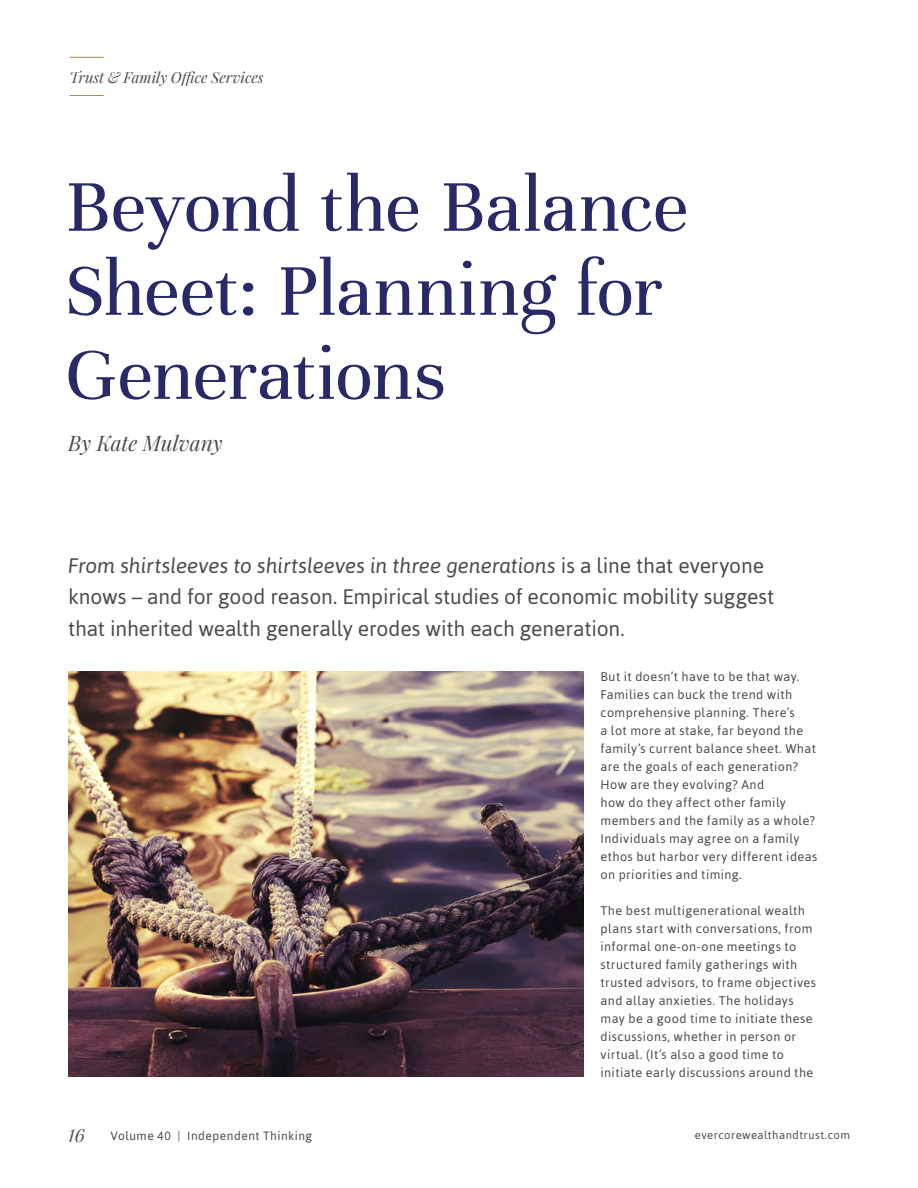
<style>
.page{position:relative;width:918px;height:1188px;background:#fff}
.page>*{position:absolute;margin:0;border:0;box-sizing:border-box;transform-origin:0 0}
.t1{font:79.5px/84px "Unna";letter-spacing:-.005em;color:#282a68}
.t2{font:21px/31.5px "Asap";letter-spacing:-.005em;color:#4d4d4f}
.t3{font:italic 21px "Playfair Display";letter-spacing:-.005em;color:#4d4d4f}
.t4{font:italic 18px "Playfair Display";color:#4d4d4f}
.t5{font:italic 15px "Playfair Display";color:#4d4d4f}
.t6{font:12.6px/18px "Asap";letter-spacing:.03em;color:#4d4d4f}
.t7{font:12px "Asap";letter-spacing:.04em;color:#4d4d4f}
.t8{font:11.25px "Asap";letter-spacing:.04em;color:#4d4d4f}
.s1{font-style:italic}
</style>
<div class="page">
<img style="left:68px;top:672px;width:516px;height:405px">
<hr style="left:70px;top:57px;width:34px;height:1px;background:#a28758">
<hr style="left:70px;top:95px;width:34px;height:1px;background:#a28758">
<p class="t5" style="left:70px;top:67px;width:195px">Trust &amp; Family Office Services</p>
<h1 class="t1" style="left:65px;top:165px;width:625px">Beyond the Balance<br>Sheet: Planning for<br>Generations</h1>
<h2 class="t3" style="left:68px;top:429px;width:156px">By Kate Mulvany</h2>
<h2 class="t2" style="left:68px;top:549px;width:708px"><span class="s1">From shirtsleeves to shirtsleeves in three generations</span> is a line that everyone knows – and for good reason. Empirical studies of economic mobility suggest that inherited wealth generally erodes with each generation.</h2>
<p class="t6" style="left:601px;top:667px;width:218px">But it doesn’t have to be that way.<br>Families can buck the trend with comprehensive planning. There’s<br>a lot more at stake, far beyond the family’s current balance sheet. What are the goals of each generation?<br>How are they evolving? And<br>how do they affect other family members and the family as a whole?<br>Individuals may agree on a family ethos but harbor very different ideas on priorities and timing.</p>
<p class="t6" style="left:601px;top:901px;width:217px">The best multigenerational wealth plans start with conversations, from informal one-on-one meetings to structured family gatherings with trusted advisors, to frame objectives and allay anxieties. The holidays may be a good time to initiate these discussions, whether in person or virtual. (It’s also a good time to initiate early discussions around the</p>
<h3 class="t4" style="left:68px;top:1123px;width:19px">16</h3>
<p class="t7" style="left:111px;top:1128px;width:203px">Volume 40 | Independent Thinking</p>
<p class="t8" style="left:695px;top:1128px;width:157px">evercorewealthandtrust.com</p>
</div>
